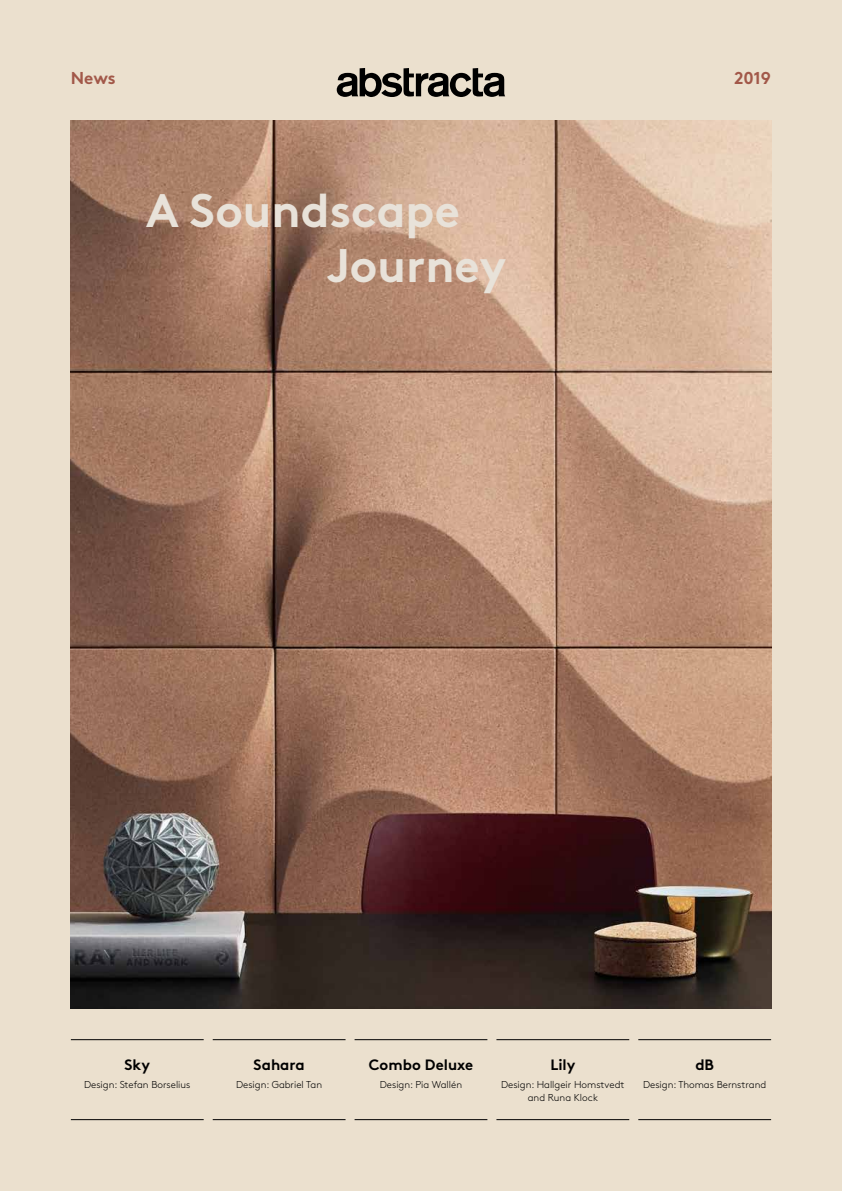
<style>
.page{position:relative;width:842px;height:1191px;background:#ebe0ce}
.page>*{position:absolute;margin:0;border:0;box-sizing:border-box;transform-origin:0 0}
.t1{font:700 47px/54.8px "Brown Std";color:#e8e2d9}
.t2{font:700 17.2px "Brown Std";letter-spacing:-.005em;color:#a25849}
.t3{font:700 15px "Brown Std";color:#000}
.t4{font:300 10px/13px "Brown Std";color:#000;text-align:center}
</style>
<div class="page">
<svg style="left:337px;top:68px;width:168px;height:29px"></svg>
<img style="left:71px;top:120px;width:700px;height:888px">
<hr style="left:71px;top:1039px;width:133px;height:1px;background:#000">
<hr style="left:213px;top:1039px;width:133px;height:1px;background:#000">
<hr style="left:355px;top:1039px;width:132px;height:1px;background:#000">
<hr style="left:496px;top:1039px;width:133px;height:1px;background:#000">
<hr style="left:638px;top:1039px;width:133px;height:1px;background:#000">
<hr style="left:71px;top:1119px;width:133px;height:1px;background:#000">
<hr style="left:213px;top:1119px;width:133px;height:1px;background:#000">
<hr style="left:355px;top:1119px;width:132px;height:1px;background:#000">
<hr style="left:496px;top:1119px;width:133px;height:1px;background:#000">
<hr style="left:638px;top:1119px;width:133px;height:1px;background:#000">
<h2 class="t2" style="left:71px;top:67px;width:46px">News</h2>
<h2 class="t2" style="left:734px;top:67px;width:39px">2019</h2>
<h1 class="t1" style="left:326px;top:183px;width:181px;text-indent:-180px">A Soundscape<br>Journey</h1>
<h3 class="t3" style="left:124px;top:1056px;width:27px">Sky</h3>
<p class="t4" style="left:84px;top:1078px;width:108px">Design: Stefan Borselius</p>
<h3 class="t3" style="left:254px;top:1056px;width:53px">Sahara</h3>
<p class="t4" style="left:236px;top:1078px;width:88px">Design: Gabriel Tan</p>
<h3 class="t3" style="left:369px;top:1055px;width:106px">Combo Deluxe</h3>
<p class="t4" style="left:380px;top:1077px;width:84px">Design: Pia Wallén</p>
<h3 class="t3" style="left:550px;top:1055px;width:27px">Lily</h3>
<p class="t4" style="left:501px;top:1077px;width:125px">Design: Hallgeir Homstvedt and Runa Klock</p>
<h3 class="t3" style="left:695px;top:1056px;width:20px">dB</h3>
<p class="t4" style="left:643px;top:1078px;width:125px">Design: Thomas Bernstrand</p>
</div>
